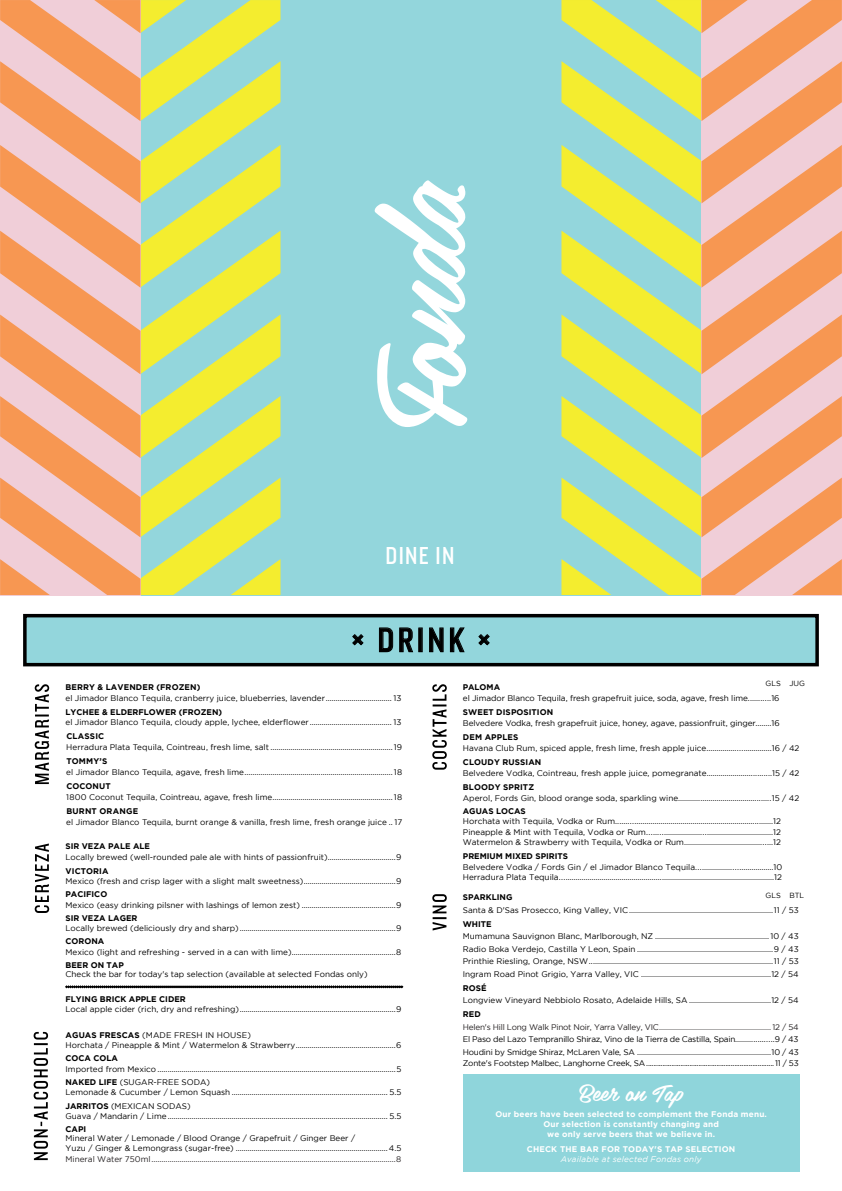
<style>
.page{position:relative;width:842px;height:1191px;background:#fff}
.page>*{position:absolute;margin:0;border:0;box-sizing:border-box;transform-origin:0 0}
.t1{font:35.7px "Knockout HTF29 Junior Liteweight";color:#000}
.t2{font:25.5px "Knockout HTF29 Junior Liteweight";letter-spacing:.05em;color:#fff}
.t3{font:23px "Belinda";color:#fff}
.Paragraph_Style_2{font:8.2px/10.4px "Gotham";color:#000}
.Paragraph_Style_2-2{font:8.2px "Gotham";letter-spacing:-.025em;color:#000}
.Paragraph_Style_2-3{font:8.2px/10.4px "Gotham";color:#231f20}
.t4{font:700 8.2px/9.8px "Gotham";letter-spacing:.02em;color:#fff;text-align:center}
.Paragraph_Style_2-4{font:8.2px "Gotham";letter-spacing:-.025em;color:#231f20}
.Paragraph_Style_2-5{font:700 8.2px "Gotham";color:#000}
.Paragraph_Style_2-6{font:7.4px "Gotham";color:#000}
.s1{font-weight:700}
.s2{color:#000}
.s3{font-weight:400;font-style:italic}
</style>
<div class="page">
<div style="left:463px;top:1074px;width:336px;height:98px;background:#8fd5db"></div>
<div style="left:23px;top:614px;width:796px;height:52px;background:#93d6dc;border:4px solid #000"></div>
<svg style="left:353px;top:634px;width:10px;height:11px"></svg>
<svg style="left:379px;top:628px;width:14px;height:24px"></svg>
<svg style="left:400px;top:628px;width:13px;height:24px"></svg>
<svg style="left:429px;top:628px;width:14px;height:24px"></svg>
<svg style="left:450px;top:628px;width:14px;height:24px"></svg>
<svg style="left:479px;top:634px;width:10px;height:11px"></svg>
<svg style="left:34px;top:1032px;width:14px;height:128px"></svg>
<svg style="left:35px;top:843px;width:14px;height:70px"></svg>
<svg style="left:432px;top:894px;width:15px;height:36px"></svg>
<svg style="left:35px;top:684px;width:14px;height:100px"></svg>
<svg style="left:432px;top:684px;width:15px;height:85px"></svg>
<svg style="left:65px;top:985px;width:338px;height:3px"></svg>
<div style="left:423px;top:0;width:279px;height:595px;background:#93d6dc"></div>
<svg style="left:561px;top:0;width:281px;height:595px"></svg>
<div style="left:140px;top:0;width:279px;height:595px;background:#93d6dc"></div>
<svg style="left:0;top:0;width:280px;height:595px"></svg>
<div style="left:414px;top:0;width:27px;height:595px;background:#93d6dc"></div>
<svg style="left:375px;top:180px;width:92px;height:247px"></svg>
<p class="t2" style="left:386px;top:542px;width:70px">DINE IN</p>
<p class="t1" style="left:351px;top:622px;width:141px">× D∏INK ×</p>
<p class="Paragraph_Style_2" style="left:66px;top:682px;width:337px"><span class="s1">BERRY &amp; LAVENDER (FROZEN)<br></span>el Jimador Blanco Tequila, cranberry juice, blueberries, lavender................................. 13</p>
<p class="Paragraph_Style_2" style="left:66px;top:706px;width:337px"><span class="s1">LYCHEE &amp; ELDERFLOWER (FROZEN)<br></span>el Jimador Blanco Tequila, cloudy apple, lychee, elderflower ......................................... 13</p>
<p class="Paragraph_Style_2" style="left:66px;top:731px;width:337px"><span class="s1">CLASSIC<br></span>Herradura Plata Tequila, Cointreau, fresh lime, salt .............................................................19</p>
<p class="Paragraph_Style_2" style="left:66px;top:756px;width:337px"><span class="s1">TOMMY’S<br></span>el Jimador Blanco Tequila, agave, fresh lime..........................................................................18</p>
<p class="Paragraph_Style_2" style="left:66px;top:781px;width:337px"><span class="s1">COCONUT<br></span>1800 Coconut Tequila, Cointreau, agave, fresh lime............................................................18</p>
<p class="Paragraph_Style_2" style="left:66px;top:806px;width:337px"><span class="s1">BURNT ORANGE<br></span>el Jimador Blanco Tequila, burnt orange &amp; vanilla, fresh lime, fresh orange juice .. 17</p>
<p class="Paragraph_Style_2" style="left:66px;top:841px;width:337px"><span class="s1">SIR VEZA PALE ALE<br></span>Locally brewed (well-rounded pale ale with hints of passionfruit)..................................9</p>
<p class="Paragraph_Style_2" style="left:66px;top:865px;width:337px"><span class="s1">VICTORIA<br></span>Mexico (fresh and crisp lager with a slight malt sweetness)..............................................9</p>
<p class="Paragraph_Style_2" style="left:66px;top:889px;width:337px"><span class="s1">PACIFICO<br></span>Mexico (easy drinking pilsner with lashings of lemon zest) ...............................................9</p>
<p class="Paragraph_Style_2" style="left:66px;top:912px;width:337px"><span class="s1">SIR VEZA LAGER<br></span>Locally brewed (deliciously dry and sharp) ..............................................................................9</p>
<p class="Paragraph_Style_2" style="left:66px;top:936px;width:337px"><span class="s1">CORONA<br></span>Mexico (light and refreshing - served in a can with lime)....................................................8</p>
<p class="Paragraph_Style_2" style="left:66px;top:960px;width:304px;line-height:8.9px"><span class="s1">BEER ON TAP<br></span>Check the bar for today's tap selection (available at selected Fondas only)</p>
<p class="Paragraph_Style_2" style="left:66px;top:993px;width:337px"><span class="s1">FLYING BRICK APPLE CIDER<br></span>Local apple cider (rich, dry and refreshing)..............................................................................9</p>
<p class="Paragraph_Style_2" style="left:66px;top:1029px;width:337px"><span class="s1">AGUAS FRESCAS</span> (MADE FRESH IN HOUSE)<br>Horchata / Pineapple &amp; Mint / Watermelon &amp; Strawberry..................................................6</p>
<p class="Paragraph_Style_2" style="left:66px;top:1053px;width:337px"><span class="s1">COCA COLA<br></span>Imported from Mexico .......................................................................................................................5</p>
<p class="Paragraph_Style_2" style="left:66px;top:1076px;width:337px"><span class="s1">NAKED LIFE</span> (SUGAR-FREE SODA)<br>Lemonade &amp; Cucumber / Lemon Squash .............................................................................. 5.5</p>
<p class="Paragraph_Style_2" style="left:66px;top:1100px;width:337px"><span class="s1">JARRITOS</span> (MEXICAN SODAS)<br>Guava / Mandarin / Lime.............................................................................................................. 5.5</p>
<p class="Paragraph_Style_2" style="left:66px;top:1124px;width:291px;line-height:8.9px"><span class="s1">CAPI<br></span>Mineral Water / Lemonade / Blood Orange / Grapefruit / Ginger Beer /</p>
<p class="Paragraph_Style_2-3" style="left:66px;top:1143px;width:337px"><span class="s2">Yuzu / Ginger &amp; Lemongrass (sugar-free) ............................................................................4.5<br></span>Mineral Water 750ml..........................................................................................................................8</p>
<p class="Paragraph_Style_2-6" style="left:765px;top:679px;width:17px">GLS</p>
<p class="Paragraph_Style_2-6" style="left:789px;top:679px;width:17px">JUG</p>
<p class="Paragraph_Style_2" style="left:463px;top:682px;width:318px"><span class="s1">PALOMA<br></span>el Jimador Blanco Tequila, fresh grapefruit juice, soda, agave, fresh lime...........16</p>
<p class="Paragraph_Style_2" style="left:463px;top:707px;width:318px"><span class="s1">SWEET DISPOSITION<br></span>Belvedere Vodka, fresh grapefruit juice, honey, agave, passionfruit, ginger........16</p>
<p class="Paragraph_Style_2" style="left:463px;top:732px;width:338px"><span class="s1">DEM APPLES<br></span>Havana Club Rum, spiced apple, fresh lime, fresh apple juice................................16 / 42</p>
<p class="Paragraph_Style_2" style="left:463px;top:757px;width:338px"><span class="s1">CLOUDY RUSSIAN<br></span>Belvedere Vodka, Cointreau, fresh apple juice, pomegranate................................15 / 42</p>
<p class="Paragraph_Style_2" style="left:463px;top:782px;width:338px"><span class="s1">BLOODY SPRITZ<br></span>Aperol, Fords Gin, blood orange soda, sparkling wine..............................................15 / 42</p>
<p class="Paragraph_Style_2" style="left:463px;top:805px;width:320px"><span class="s1">AGUAS LOCAS<br></span>Horchata with Tequila, Vodka or Rum..............................................................................12<br>Pineapple &amp; Mint with Tequila, Vodka or Rum..............................................................12<br>Watermelon &amp; Strawberry with Tequila, Vodka or Rum............................................12</p>
<p class="Paragraph_Style_2" style="left:463px;top:851px;width:321px"><span class="s1">PREMIUM MIXED SPIRITS<br></span>Belvedere Vodka / Fords Gin / el Jimador Blanco Tequila......................................10<br>Herradura Plata Tequila...........................................................................................................12</p>
<p class="Paragraph_Style_2-6" style="left:765px;top:891px;width:17px">GLS</p>
<p class="Paragraph_Style_2-6" style="left:789px;top:891px;width:16px">BTL</p>
<p class="Paragraph_Style_2-5" style="left:463px;top:892px;width:51px">SPARKLING</p>
<p class="Paragraph_Style_2" style="left:463px;top:904px;width:337px">Santa &amp; D'Sas Prosecco, King Valley, VIC........................................................................11 / 53</p>
<p class="Paragraph_Style_2-5" style="left:463px;top:919px;width:30px">WHITE</p>
<p class="Paragraph_Style_2" style="left:463px;top:931px;width:337px">Mumamuna Sauvignon Blanc, Marlborough, NZ .........................................................10 / 43</p>
<p class="Paragraph_Style_2" style="left:463px;top:943px;width:337px">Radio Boka Verdejo, Castilla Y Leon, Spain ....................................................................9 / 43</p>
<p class="Paragraph_Style_2" style="left:463px;top:956px;width:337px">Printhie Riesling, Orange, NSW............................................................................................11 / 53</p>
<p class="Paragraph_Style_2" style="left:463px;top:968px;width:337px">Ingram Road Pinot Grigio, Yarra Valley, VIC .................................................................12 / 54</p>
<p class="Paragraph_Style_2-5" style="left:463px;top:983px;width:25px">ROSÉ</p>
<p class="Paragraph_Style_2" style="left:463px;top:995px;width:337px">Longview Vineyard Nebbiolo Rosato, Adelaide Hills, SA .........................................12 / 54</p>
<p class="Paragraph_Style_2-5" style="left:463px;top:1009px;width:20px">RED</p>
<p class="Paragraph_Style_2-4" style="left:463px;top:1022px;width:337px">Helen's Hill Long Walk Pinot Noir, Yarra Valley, VIC........................................................ 12 / 54</p>
<p class="Paragraph_Style_2-2" style="left:463px;top:1034px;width:337px">El Paso del Lazo Tempranillo Shiraz, Vino de la Tierra de Castilla, Spain...................9 / 43</p>
<p class="Paragraph_Style_2-2" style="left:463px;top:1047px;width:337px">Houdini by Smidge Shiraz, McLaren Vale, SA ...................................................................10 / 43</p>
<p class="Paragraph_Style_2-2" style="left:463px;top:1058px;width:337px">Zonte's Footstep Malbec, Langhorne Creek, SA.......................................................................11 / 53</p>
<p class="t3" style="left:579px;top:1072px;width:105px">Beer on Tap</p>
<p class="t4" style="left:495px;top:1109px;width:273px">Our beers have been selected to complement the Fonda menu.<br>Our selection is constantly changing and<br>we only serve beers that we believe in.</p>
<p class="t4" style="left:527px;top:1144px;width:210px">CHECK THE BAR FOR TODAY'S TAP SELECTION<br><span class="s3">Available at selected Fondas only</span></p>
</div>
